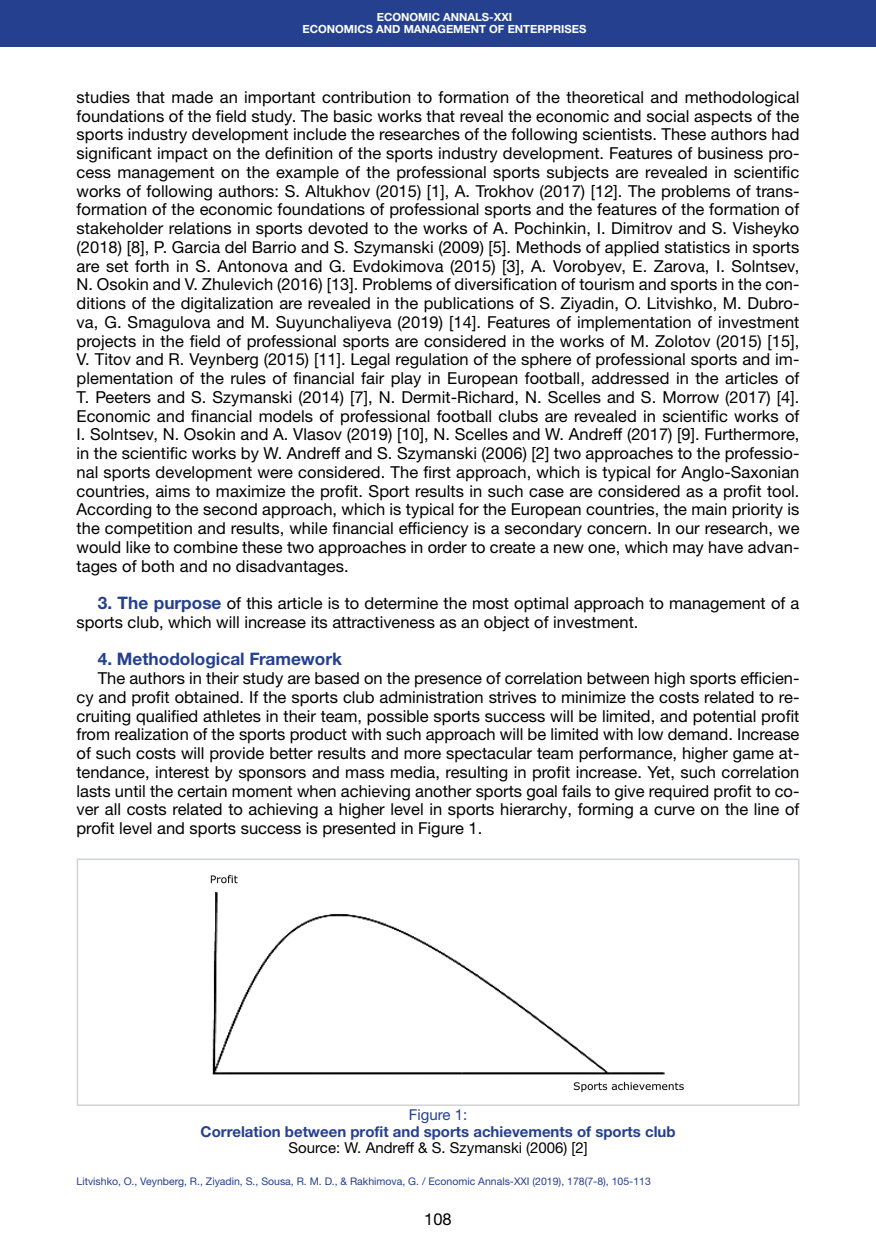
<style>
.page{position:relative;width:876px;height:1246px;background:#fff}
.page>*{position:absolute;margin:0;border:0;box-sizing:border-box;transform-origin:0 0}
.Заголовок_текст_2019{font:700 17.25px "Helvetica Neue LTW1 G";color:#25408f}
.Абзац_2019{font:16.5px/18.8px "Helvetica Neue LTW1 G";color:#000;text-align:justify}
.Таблицы___рисунки_ша{font:700 15px "Helvetica Neue LTW1 G";color:#25408f}
.Таблицы__рисунки__по{font:15px "Helvetica Neue LTW1 G";color:#000}
.Таблицы___рисунки_ша-2{font:15px "Helvetica Neue LTW1 G";color:#25408f}
.Посада_2016{font:700 11.25px "Helvetica Neue LTW1 G";color:#fff}
.Нижний_колонтитул_20{font:10.5px "Helvetica Neue LTW1 G";color:#25408f}
.s1{font-weight:700;font-size:17.25px;color:#25408f}
</style>
<div class="page">
<div style="left:0;top:0;width:876px;height:47px;background:#25408f"></div>
<img style="left:210px;top:875px;width:474px;height:218px">
<div style="left:77px;top:858px;width:722px;height:248px;border:2px solid #d1d3d4"></div>
<p class="Посада_2016" style="left:377px;top:10px;width:137px">ECONOMIC ANNALS-XXI</p>
<p class="Посада_2016" style="left:302px;top:22px;width:285px">ECONOMICS AND MANAGEMENT OF ENTERPRISES</p>
<p class="Абзац_2019" style="left:77px;top:87px;width:724px">studies that made an important contribution to formation of the theoretical and methodological foundations of the field study. The basic works that reveal the economic and social aspects of the sports industry development include the researches of the following scientists. These authors had significant impact on the definition of the sports industry development. Features of business pro&shy;cess management on the example of the professional sports subjects are revealed in scientific works of following authors: S. Altukhov (2015) [1], A. Trokhov (2017) [12]. The problems of trans&shy;formation of the economic foundations of professional sports and the features of the formation of stakeholder relations in sports devoted to the works of A. Pochinkin, I. Dimitrov and S. Visheyko (2018) [8], P. Garcia del Barrio and S. Szymanski (2009) [5]. Methods of applied statistics in sports are set forth in S. Antonova and G. Evdokimova (2015) [3], A. Vorobyev, E. Zarova, I. Solntsev, N. Osokin and V. Zhulevich (2016) [13]. Problems of diversification of tourism and sports in the con&shy;ditions of the digitalization are revealed in the publications of S. Ziyadin, O. Litvishko, M. Dubro&shy;va, G. Smagulova and M. Suyunchaliyeva (2019) [14]. Features of implementation of investment projects in the field of professional sports are considered in the works of M. Zolotov (2015) [15], V. Titov and R. Veynberg (2015) [11]. Legal regulation of the sphere of professional sports and im&shy;plementation of the rules of financial fair play in European football, addressed in the articles of T. Peeters and S. Szymanski (2014) [7], N. Dermit-Richard, N. Scelles and S. Morrow (2017) [4].<br>Economic and financial models of professional football clubs are revealed in scientific works of I. Solntsev, N. Osokin and A. Vlasov (2019) [10], N. Scelles and W. Andreff (2017) [9]. Furthermore, in the scientific works by W. Andreff and S. Szymanski (2006) [2] two approaches to the professio&shy;nal sports development were considered. The first approach, which is typical for Anglo-Saxonian countries, aims to maximize the profit. Sport results in such case are considered as a profit tool.<br>According to the second approach, which is typical for the European countries, the main priority is the competition and results, while financial efficiency is a secondary concern. In our research, we would like to combine these two approaches in order to create a new one, which may have advan&shy;tages of both and no disadvantages.</p>
<p class="Абзац_2019" style="left:77px;top:594px;width:724px;text-indent:21px"><span class="s1">3. The purpose</span> of this article is to determine the most optimal approach to management of a sports club, which will increase its attractiveness as an object of investment.</p>
<p class="Заголовок_текст_2019" style="left:98px;top:648px;width:246px">4. Methodological Framework</p>
<p class="Абзац_2019" style="left:77px;top:669px;width:724px;text-indent:21px">The authors in their study are based on the presence of correlation between high sports efficien&shy;cy and profit obtained. If the sports club administration strives to minimize the costs related to re&shy;cruiting qualified athletes in their team, possible sports success will be limited, and potential profit from realization of the sports product with such approach will be limited with low demand. Increase of such costs will provide better results and more spectacular team performance, higher game at&shy;tendance, interest by sponsors and mass media, resulting in profit increase. Yet, such correlation lasts until the certain moment when achieving another sports goal fails to give required profit to co&shy;ver all costs related to achieving a higher level in sports hierarchy, forming a curve on the line of profit level and sports success is presented in Figure 1.</p>
<p class="Таблицы___рисунки_ша-2" style="left:409px;top:1105px;width:60px">Figure 1:</p>
<p class="Таблицы___рисунки_ша" style="left:201px;top:1122px;width:477px">Correlation between profit and sports achievements of sports club</p>
<p class="Таблицы__рисунки__по" style="left:289px;top:1138px;width:301px">Source: W. Andreff &amp; S. Szymanski (2006) [2]</p>
<p class="Нижний_колонтитул_20" style="left:77px;top:1174px;width:576px">Litvishko, O., Veynberg, R., Ziyadin, S., Sousa, R. M. D., &amp; Rakhimova, G. / Economic Annals-XXI (2019), 178(7-8), 105-113</p>
<p class="Абзац_2019" style="left:424px;top:1209px;width:29px">108</p>
</div>
